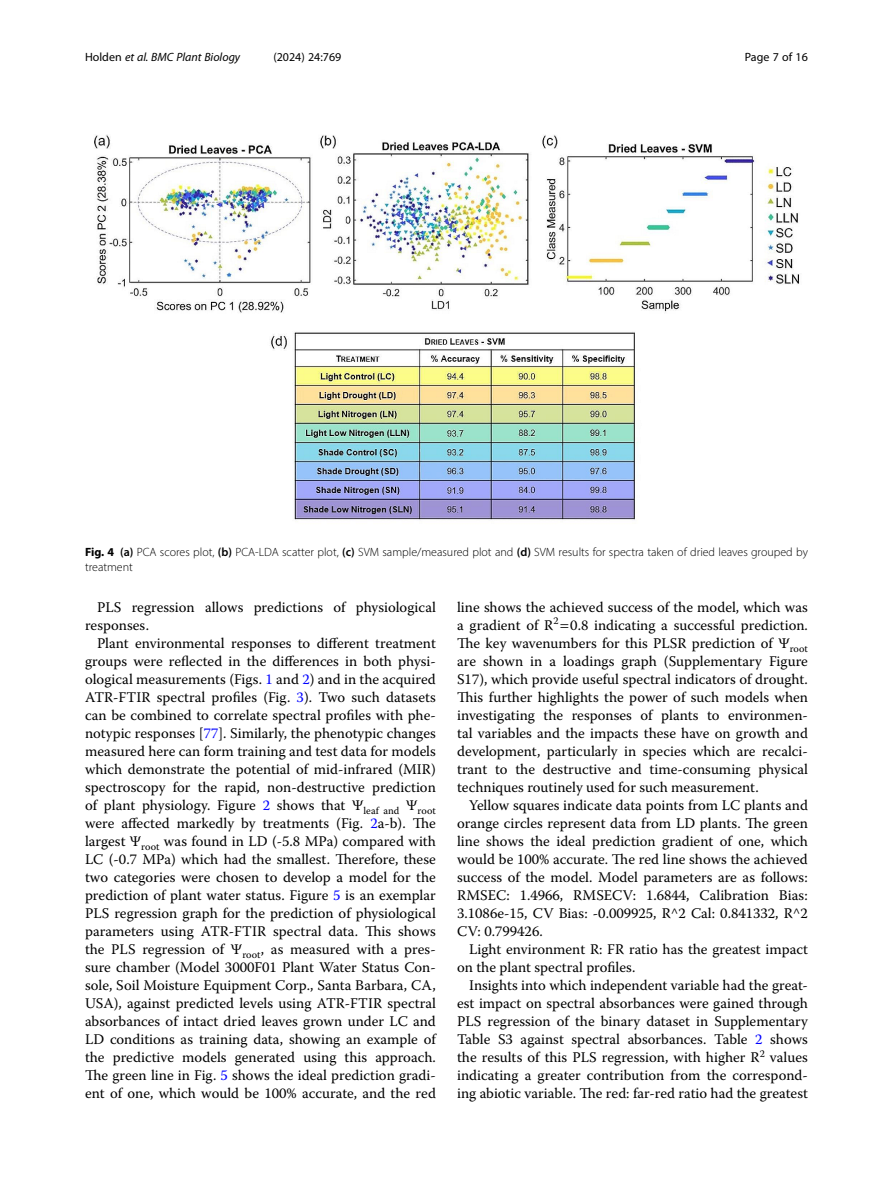
<style>
.page{position:relative;width:893px;height:1191px;background:#fff}
.page>*{position:absolute;margin:0;border:0;box-sizing:border-box;transform-origin:0 0}
.Body_Text_Indent{font:14.7px/18px "Warnock Pro";color:#000;text-align:justify}
.Figure_Caption{font:300 12px/15px "Myriad Pro";color:#000}
.t1{font:italic 12px "Myriad Pro";color:#000}
.t2{font:12px "Myriad Pro";color:#000}
.s1{font-style:normal}
.s2{font-weight:700}
.s3{font-weight:600}
.s4{color:#00f}
</style>
<div class="page">
<img style="left:94px;top:134px;width:706px;height:386px">
<p class="t1" style="left:85px;top:50px;width:157px"><span class="s1">Holden</span> et al. BMC Plant Biology</p>
<p class="t2" style="left:273px;top:50px;width:70px">(2024) 24:769</p>
<p class="t2" style="left:745px;top:50px;width:65px">Page 7 of 16</p>
<p class="Figure_Caption" style="left:85px;top:544px;width:724px"><span class="s2">Fig. 4</span> <span class="s3">(a)</span> PCA scores plot, <span class="s3">(b)</span> PCA-LDA scatter plot, <span class="s3">(c)</span> SVM sample/measured plot and <span class="s3">(d)</span> SVM results for spectra taken of dried leaves grouped by treatment</p>
<p class="Body_Text_Indent" style="left:85px;top:598px;width:352px;text-indent:12px">PLS regression allows predictions of physiological responses.</p>
<p class="Body_Text_Indent" style="left:85px;top:634px;width:352px;text-indent:12px">Plant environmental responses to different treatment groups were reflected in the differences in both physi&shy;ological measurements (Figs. <span class="s4">1</span> and <span class="s4">2</span>) and in the acquired ATR-FTIR spectral profiles (Fig. <span class="s4">3</span>). Two such datasets can be combined to correlate spectral profiles with phe&shy;notypic responses [<span class="s4">77</span>]. Similarly, the phenotypic changes measured here can form training and test data for models which demonstrate the potential of mid-infrared (MIR) spectroscopy for the rapid, non-destructive prediction of plant physiology. Figure <span class="s4">2</span> shows that Ψ<sub>leaf</sub> <sub>and</sub> Ψ<sub>root </sub>were affected markedly by treatments (Fig. <span class="s4">2</span>a-b). The largest Ψ<sub>root</sub> was found in LD (-5.8 MPa) compared with LC (-0.7 MPa) which had the smallest. Therefore, these two categories were chosen to develop a model for the prediction of plant water status. Figure <span class="s4">5</span> is an exemplar PLS regression graph for the prediction of physiological parameters using ATR-FTIR spectral data. This shows the PLS regression of Ψ<sub>root</sub>, as measured with a pres&shy;sure chamber (Model 3000F01 Plant Water Status Con&shy;sole, Soil Moisture Equipment Corp., Santa Barbara, CA, USA), against predicted levels using ATR-FTIR spectral absorbances of intact dried leaves grown under LC and LD conditions as training data, showing an example of the predictive models generated using this approach.<br>The green line in Fig. <span class="s4">5</span> shows the ideal prediction gradi&shy;ent of one, which would be 100% accurate, and the red</p>
<p class="Body_Text_Indent" style="left:457px;top:598px;width:352px">line shows the achieved success of the model, which was a gradient of R<sup>2</sup> 0.8 indicating a successful prediction.<br>The key wavenumbers for this PLSR prediction of Ψ<sub>root </sub>are shown in a loadings graph (Supplementary Figure S17), which provide useful spectral indicators of drought.<br>This further highlights the power of such models when investigating the responses of plants to environmen&shy;tal variables and the impacts these have on growth and development, particularly in species which are recalci&shy;trant to the destructive and time-consuming physical techniques routinely used for such measurement.</p>
<p class="Body_Text_Indent" style="left:457px;top:796px;width:352px;text-indent:12px">Yellow squares indicate data points from LC plants and orange circles represent data from LD plants. The green line shows the ideal prediction gradient of one, which would be 100% accurate. The red line shows the achieved success of the model. Model parameters are as follows:<br>RMSEC: 1.4966, RMSECV: 1.6844, Calibration Bias:<br>3.1086e-15, CV Bias: -0.009925, R^2 Cal: 0.841332, R^2<br>CV: 0.799426.</p>
<p class="Body_Text_Indent" style="left:457px;top:940px;width:352px;text-indent:12px">Light environment R: FR ratio has the greatest impact on the plant spectral profiles.</p>
<p class="Body_Text_Indent" style="left:457px;top:976px;width:352px;text-indent:12px">Insights into which independent variable had the great&shy;est impact on spectral absorbances were gained through PLS regression of the binary dataset in Supplementary Table S3 against spectral absorbances. Table <span class="s4">2</span> shows the results of this PLS regression, with higher R<sup>2</sup> values indicating a greater contribution from the correspond&shy;ing abiotic variable. The red: far-red ratio had the greatest</p>
</div>
